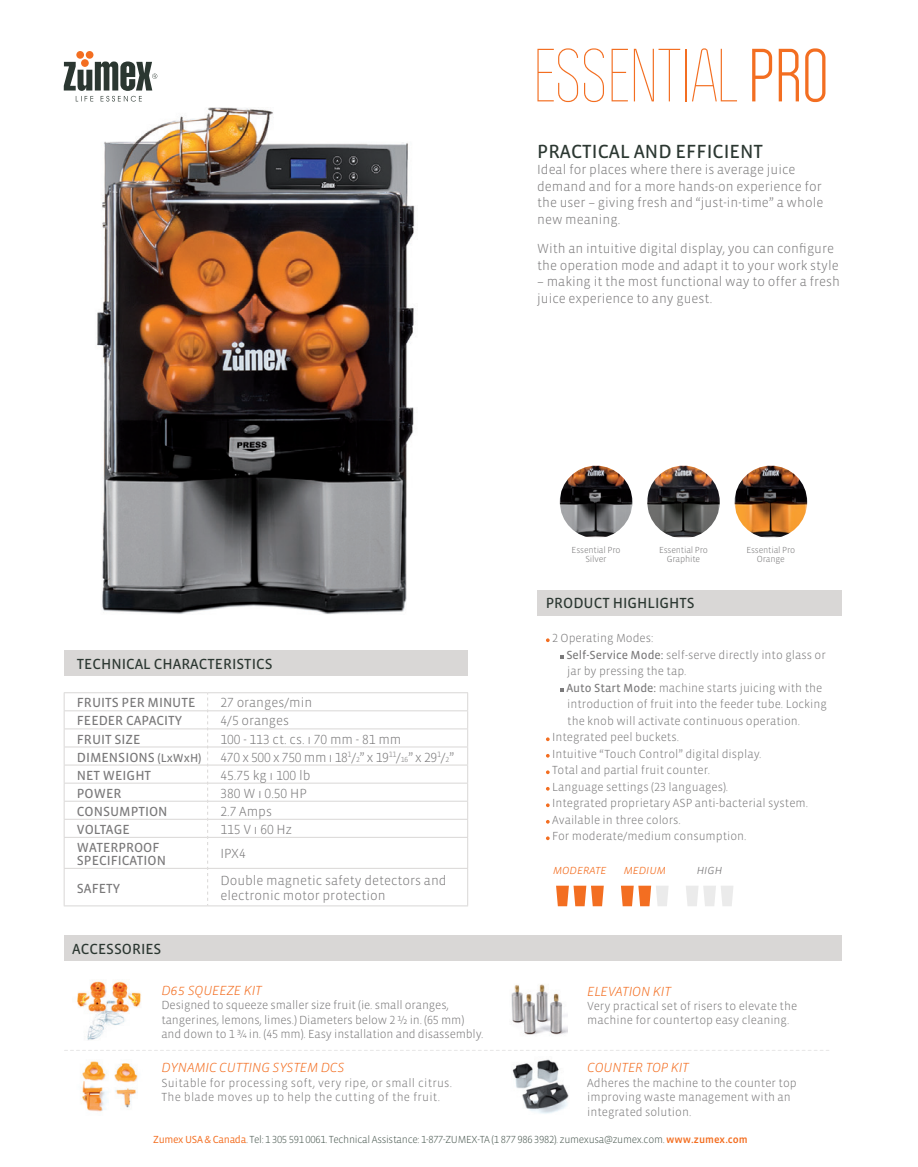
<style>
.page{position:relative;width:918px;height:1167px;background:#fff}
.page>*{position:absolute;margin:0;border:0;box-sizing:border-box;transform-origin:0 0}
.t1{font:300 65.7px "Politica";color:#f36e21}
.t2{font:19.5px "Vista Sans Reg";color:#2b3731}
.t3{font:15px "Vista Sans Reg";color:#2b3731}
.t4{font:300 13.5px/16.5px "Vista Sans";color:#7a797a}
.t5{font:13.5px/13.5px "Vista Sans Reg";color:#7a797a}
.t6{font:13.5px "Vista Sans SC Light Ita";letter-spacing:-.01em;color:#f36e21}
.t7{font:300 13.5px "Vista Sans Alt";color:#7a797a}
.t8{font:300 13.5px "Vista Sans Alt";letter-spacing:-.02em;color:#7a797a}
.t9{font:12.9px "Vista Sans SC Light Ita";letter-spacing:-.01em;color:#f36e21}
.t10{font:12.9px "Vista Sans SC Light Ita";color:#7a797a}
.t11{font:300 12px/14.4px "Vista Sans";color:#7a797a}
.t12{font:300 12px/14.4px "Vista Sans";letter-spacing:.02em;color:#7a797a}
.t13{font:300 10.5px "Vista Sans";letter-spacing:-.03em;color:#4b5a52}
.t14{font:300 9px/9px "Vista Sans";letter-spacing:-.02em;color:#7a797a;text-align:center}
.s1{font-weight:400}
.s2{font-family:"Vista Sans Alt"}
.s3{font-family:"Vista Sans"}
.s4{font-size:12px}
.s5{font-size:7.5px}
.s6{font-size:15px}
.s7{font-family:"Vista Sans Reg";font-weight:400}
.s8{font-weight:400;color:#f36e21}
.s9{font-family:"Vista Sans Med";font-weight:400;color:#f36e21}
</style>
<div class="page">
<div style="left:64px;top:935px;width:777px;height:26px;background:#d9d7d6"></div>
<img style="left:63px;top:62px;width:352px;height:552px">
<img style="left:560px;top:466px;width:72px;height:72px;border-radius:36px">
<img style="left:647px;top:466px;width:73px;height:72px;border-radius:36px">
<img style="left:735px;top:466px;width:72px;height:72px;border-radius:36px">
<svg style="left:65px;top:1050px;width:764px;height:1px"></svg>
<img style="left:511px;top:984px;width:57px;height:51px">
<img style="left:77px;top:981px;width:64px;height:59px">
<img style="left:82px;top:1061px;width:56px;height:51px">
<img style="left:512px;top:1059px;width:57px;height:55px">
<div style="left:537px;top:590px;width:304px;height:25px;background:#d9d7d6"></div>
<svg style="left:556px;top:886px;width:48px;height:20px"></svg>
<svg style="left:621px;top:886px;width:48px;height:20px"></svg>
<svg style="left:686px;top:886px;width:47px;height:20px"></svg>
<svg style="left:546px;top:638px;width:4px;height:4px"></svg>
<svg style="left:546px;top:737px;width:4px;height:4px"></svg>
<svg style="left:546px;top:754px;width:4px;height:3px"></svg>
<svg style="left:546px;top:770px;width:4px;height:4px"></svg>
<svg style="left:546px;top:787px;width:4px;height:3px"></svg>
<svg style="left:546px;top:803px;width:4px;height:4px"></svg>
<svg style="left:546px;top:820px;width:4px;height:3px"></svg>
<svg style="left:546px;top:836px;width:4px;height:4px"></svg>
<div style="left:64px;top:650px;width:404px;height:26px;background:#d9d7d6"></div>
<hr style="left:64px;top:728px;width:143px;height:1px;background:#d9d7d6">
<hr style="left:208px;top:728px;width:260px;height:1px;background:#d9d7d6">
<hr style="left:64px;top:746px;width:143px;height:1px;background:#d9d7d6">
<hr style="left:208px;top:746px;width:260px;height:1px;background:#d9d7d6">
<hr style="left:64px;top:765px;width:143px;height:1px;background:#d9d7d6">
<hr style="left:208px;top:765px;width:260px;height:1px;background:#d9d7d6">
<hr style="left:64px;top:783px;width:143px;height:1px;background:#d9d7d6">
<hr style="left:208px;top:783px;width:260px;height:1px;background:#d9d7d6">
<hr style="left:64px;top:801px;width:143px;height:1px;background:#d9d7d6">
<hr style="left:208px;top:801px;width:260px;height:1px;background:#d9d7d6">
<hr style="left:64px;top:819px;width:143px;height:1px;background:#d9d7d6">
<hr style="left:208px;top:819px;width:260px;height:1px;background:#d9d7d6">
<hr style="left:64px;top:837px;width:143px;height:1px;background:#d9d7d6">
<hr style="left:64px;top:838px;width:1px;height:30px;background:#d9d7d6">
<hr style="left:208px;top:837px;width:260px;height:1px;background:#d9d7d6">
<hr style="left:467px;top:838px;width:1px;height:30px;background:#d9d7d6">
<hr style="left:64px;top:868px;width:143px;height:1px;background:#d9d7d6">
<hr style="left:64px;top:869px;width:1px;height:36px;background:#d9d7d6">
<hr style="left:208px;top:868px;width:260px;height:1px;background:#d9d7d6">
<hr style="left:467px;top:869px;width:1px;height:36px;background:#d9d7d6">
<hr style="left:64px;top:905px;width:144px;height:1px;background:#d9d7d6">
<hr style="left:208px;top:905px;width:260px;height:1px;background:#d9d7d6">
<svg style="left:64px;top:693px;width:1px;height:144px"></svg>
<svg style="left:467px;top:693px;width:1px;height:144px"></svg>
<hr style="left:64px;top:710px;width:143px;height:1px;background:#d9d7d6">
<hr style="left:208px;top:710px;width:260px;height:1px;background:#d9d7d6">
<hr style="left:64px;top:692px;width:144px;height:1px;background:#d9d7d6">
<hr style="left:208px;top:692px;width:260px;height:1px;background:#d9d7d6">
<svg style="left:207px;top:693px;width:1px;height:212px"></svg>
<svg style="left:64px;top:51px;width:93px;height:51px"></svg>
<h1 class="t1" style="left:533px;top:35px;width:298px">ESSENTIAL <span class="s1">PRO</span></h1>
<h2 class="t2" style="left:537px;top:141px;width:227px">PRACTICAL AND EFFICIENT</h2>
<p class="t4" style="left:537px;top:162px;width:288px">Ideal for places where there is average juice demand and for a more hands-on experience for the user – giving fresh and “just-in-time” a whole new meaning.</p>
<p class="t4" style="left:537px;top:241px;width:303px">With an intuitive digital display, you can configure the operation mode and adapt it to your work style</p>
<p class="t4" style="left:537px;top:274px;width:304px">– making it the most functional way to offer a fresh juice experience to any guest.</p>
<p class="t3" style="left:77px;top:656px;width:197px">TECHNICAL CHARACTERISTICS</p>
<p class="t5" style="left:77px;top:696px;width:120px">FRUITS PER MINUTE</p>
<p class="t4" style="left:220px;top:695px;width:93px"><span class="s2">27</span> oranges/min</p>
<p class="t5" style="left:77px;top:714px;width:107px">FEEDER CAPACITY</p>
<p class="t4" style="left:220px;top:713px;width:70px"><span class="s2">4/5</span> oranges</p>
<p class="t5" style="left:77px;top:732px;width:65px">FRUIT SIZE</p>
<p class="t7" style="left:220px;top:732px;width:183px">100 - 113 ct. cs. <span class="s3">ı</span> 70 mm - 81 mm</p>
<p class="t5" style="left:77px;top:750px;width:126px">DIMENSIONS <span class="s4">(LxWxH)</span></p>
<p class="t8" style="left:220px;top:750px;width:235px">470 <span class="s3">x</span> 500 x 750 <span class="s3">mm ı</span> 18<sup>1</sup>/<span class="s5">2</span><span class="s3">” x</span> 19<sup>11</sup>/<span class="s5">16</span><span class="s3">” x</span> 29<sup>1</sup>/<span class="s5">2</span><span class="s3">”</span></p>
<p class="t5" style="left:77px;top:768px;width:76px">NET WEIGHT</p>
<p class="t7" style="left:220px;top:768px;width:92px">45.75 <span class="s3">kg ı</span> 100 <span class="s3">lb</span></p>
<p class="t5" style="left:77px;top:787px;width:46px">POWER</p>
<p class="t7" style="left:220px;top:786px;width:88px">380 <span class="s3">W ı</span> 0.50 <span class="s3">HP</span></p>
<p class="t5" style="left:77px;top:805px;width:92px">CONSUMPTION</p>
<p class="t4" style="left:220px;top:803px;width:53px"><span class="s2">2.7</span> Amps</p>
<p class="t5" style="left:77px;top:823px;width:54px">VOLTAGE</p>
<p class="t7" style="left:220px;top:822px;width:73px">115 <span class="s3">V ı</span> 60 <span class="s3">Hz</span></p>
<p class="t5" style="left:77px;top:841px;width:91px">WATERPROOF<br>SPECIFICATION</p>
<p class="t4" style="left:220px;top:846px;width:27px">IPX<span class="s2">4</span></p>
<p class="t5" style="left:77px;top:882px;width:45px">SAFETY</p>
<p class="t4" style="left:220px;top:873px;width:228px;line-height:15px">Double magnetic safety detectors and electronic motor protection</p>
<p class="t3" style="left:72px;top:941px;width:91px">ACCESSORIES</p>
<p class="t6" style="left:161px;top:983px;width:102px">D<span class="s6">65</span> SQUEEZE KIT</p>
<p class="t11" style="left:161px;top:998px;width:324px">Designed to squeeze smaller size fruit (ie. small oranges, tangerines, lemons, limes.) Diameters below <span class="s2">2 ½</span> in. (<span class="s2">65</span> mm) and down to <span class="s2">1 ¾</span> in. (<span class="s2">45</span> mm). Easy installation and disassembly.</p>
<p class="t6" style="left:161px;top:1061px;width:184px">DYNAMIC CUTTING SYSTEM DCS</p>
<p class="t12" style="left:161px;top:1076px;width:292px">Suitable for processing soft, very ripe, or small citrus.<br>The blade moves up to help the cutting of the fruit.</p>
<p class="t14" style="left:572px;top:546px;width:50px">Essential Pro<br>Silver</p>
<p class="t14" style="left:659px;top:546px;width:50px">Essential Pro<br>Graphite</p>
<p class="t14" style="left:746px;top:546px;width:50px">Essential Pro<br>Orange</p>
<p class="t3" style="left:546px;top:596px;width:150px">PRODUCT HIGHLIGHTS</p>
<p class="t11" style="left:552px;top:631px;width:103px"><span class="s2">2</span> Operating Modes:</p>
<p class="t11" style="left:566px;top:647px;width:261px"><span class="s7">Self-Service Mode:</span> self-serve directly into glass or</p>
<p class="t11" style="left:567px;top:664px;width:121px">jar by pressing the tap.</p>
<p class="t11" style="left:566px;top:680px;width:258px"><span class="s7">Auto Start Mode:</span> machine starts juicing with the</p>
<p class="t11" style="left:567px;top:697px;width:261px">introduction of fruit into the feeder tube. Locking</p>
<p class="t11" style="left:567px;top:713px;width:234px">the knob will activate continuous operation.</p>
<p class="t11" style="left:552px;top:730px;width:128px">Integrated peel buckets.</p>
<p class="t11" style="left:552px;top:746px;width:211px">Intuitive “Touch Control” digital display.</p>
<p class="t11" style="left:552px;top:763px;width:159px">Total and partial fruit counter.</p>
<p class="t11" style="left:552px;top:779px;width:178px">Language settings (<span class="s2">23</span> languages).</p>
<p class="t11" style="left:552px;top:796px;width:258px">Integrated proprietary ASP anti-bacterial system.</p>
<p class="t11" style="left:552px;top:812px;width:130px">Available in three colors.</p>
<p class="t11" style="left:552px;top:829px;width:196px">For moderate/medium consumption.</p>
<p class="t9" style="left:553px;top:863px;width:55px">moderate</p>
<p class="t9" style="left:624px;top:863px;width:44px">medium</p>
<p class="t10" style="left:697px;top:863px;width:27px">high</p>
<p class="t6" style="left:587px;top:984px;width:85px">ELEVATION KIT</p>
<p class="t11" style="left:587px;top:999px;width:212px">Very practical set of risers to elevate the machine for countertop easy cleaning.</p>
<p class="t6" style="left:587px;top:1061px;width:103px">COUNTER TOP KIT</p>
<p class="t11" style="left:587px;top:1076px;width:211px">Adheres the machine to the counter top improving waste management with an integrated solution.</p>
<p class="t13" style="left:153px;top:1134px;width:596px"><span class="s8">Zumex USA &amp; Canada</span>. Tel: <span class="s2">1 305 591 0061</span>. Technical Assistance: <span class="s2">1-877</span>-ZUMEX-TA (<span class="s2">1 877 986 3982</span>). zumexusa@zumex.com. <span class="s9">www.zumex.com</span></p>
</div>
